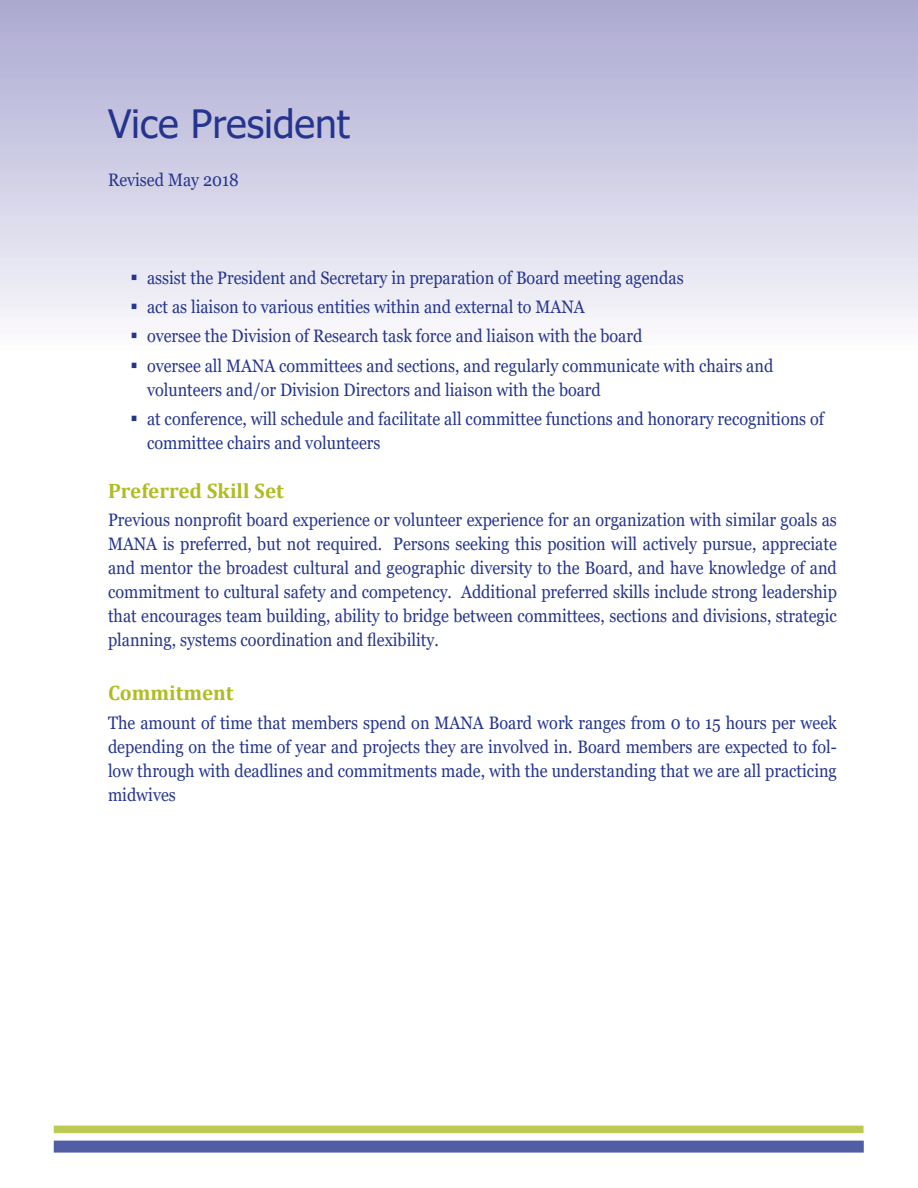
<style>
.page{position:relative;width:918px;height:1188px;background:#fff}
.page>*{position:absolute;margin:0;border:0;box-sizing:border-box;transform-origin:0 0}
.t1{font:39px "Tahoma";color:#25358e}
.t2{font:700 21px "Cambria";color:#b0bc22}
.t3{font:18px/24px "Georgia";color:#25358e;scale:.9 1}
</style>
<div class="page">
<div style="left:54px;top:1141px;width:810px;height:12px;background:#515ea5"></div>
<div style="left:54px;top:1126px;width:810px;height:7px;background:#bcca52"></div>
<svg style="left:132px;top:274px;width:5px;height:6px"></svg>
<svg style="left:132px;top:304px;width:5px;height:5px"></svg>
<h1 class="t1" style="left:108px;top:97px;width:243px">Vice President</h1>
<p class="t3" style="left:108px;top:168px;width:147px">Revised May 2018</p>
<p class="t3" style="left:147px;top:263px;width:697px;line-height:29.4px">assist the President and Secretary in preparation of Board meeting agendas<br>act as liaison to various entities within and external to MANA<br>oversee the Division of Research task force and liaison with the board<br>oversee all MANA committees and sections, and regularly communicate with chairs and</p>
<p class="t3" style="left:147px;top:375px;width:754px;line-height:29.4px">volunteers and/or Division Directors and liaison with the board<br>at conference, will schedule and facilitate all committee functions and honorary recognitions of</p>
<p class="t3" style="left:147px;top:431px;width:261px">committee chairs and volunteers</p>
<p class="t2" style="left:108px;top:476px;width:177px">Preferred Skill Set</p>
<p class="t3" style="left:108px;top:508px;width:811px;text-align:justify">Previous nonprofit board experience or volunteer experience for an organization with similar goals as MANA is preferred, but not required. Persons seeking this position will actively pursue, appreciate and mentor the broadest cultural and geographic diversity to the Board, and have knowledge of and commitment to cultural safety and competency. Additional preferred skills include strong leadership that encourages team building, ability to bridge between committees, sections and divisions, strategic planning, systems coordination and flexibility.</p>
<p class="t2" style="left:108px;top:678px;width:127px">Commitment</p>
<p class="t3" style="left:108px;top:711px;width:811px;text-align:justify">The amount of time that members spend on MANA Board work ranges from 0 to 15 hours per week depending on the time of year and projects they are involved in. Board members are expected to fol&shy;low through with deadlines and commitments made, with the understanding that we are all practicing midwives</p>
</div>
